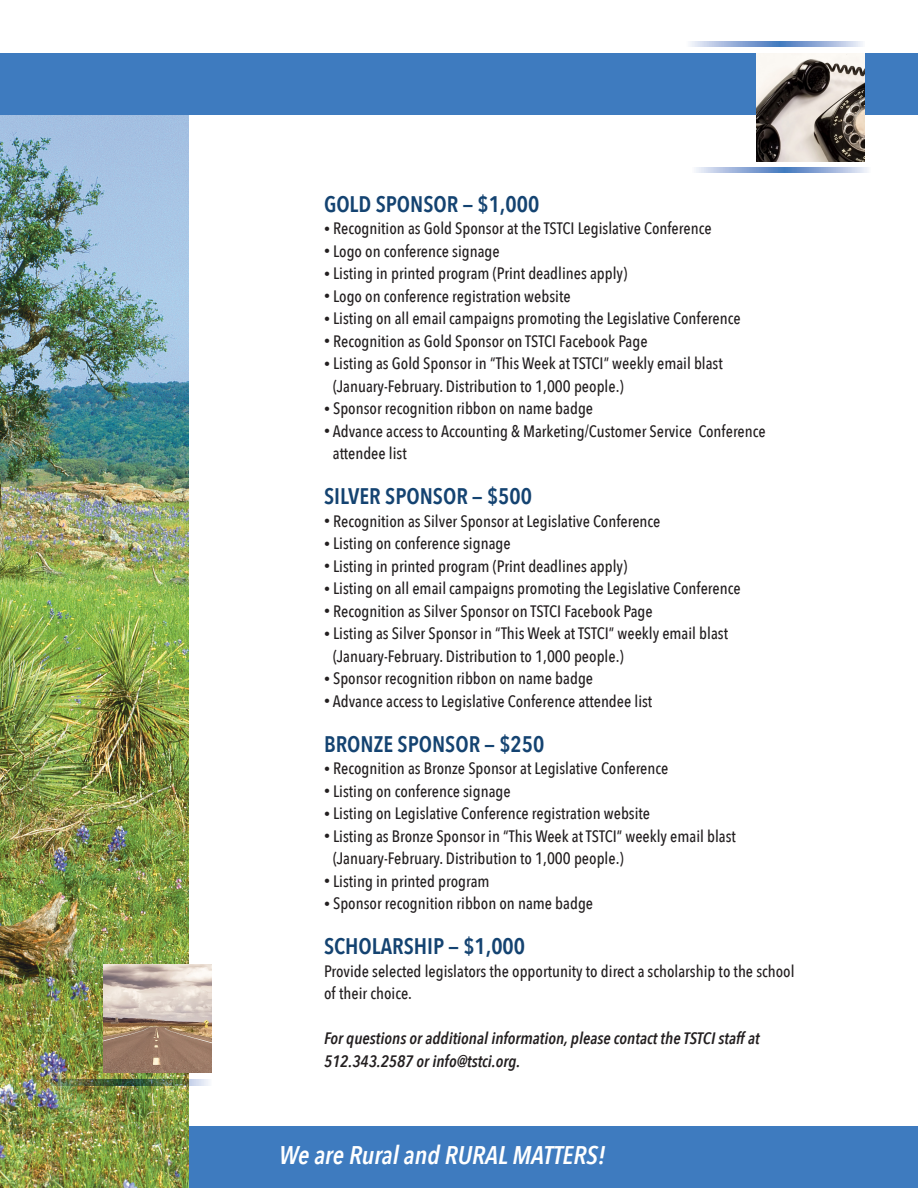
<style>
.page{position:relative;width:918px;height:1188px;background:#fff}
.page>*{position:absolute;margin:0;border:0;box-sizing:border-box;transform-origin:0 0}
.t1{font:italic 600 25.5px "Avenir Next Condensed";color:#fff}
.t2{font:600 22.5px "Avenir Next Condensed";color:#144371}
.t3{font:500 16.5px/22.5px "Avenir Next Condensed";color:#231f20}
.t4{font:italic 600 16.5px/22.5px "Avenir Next Condensed";color:#231f20}
.s1{font-size:12px}
</style>
<div class="page">
<img style="left:0;top:115px;width:189px;height:1073px">
<div style="left:0;top:53px;width:918px;height:62px;background:#3e7bbf"></div>
<svg style="left:32px;top:1080px;width:177px;height:5px"></svg>
<img style="left:104px;top:964px;width:108px;height:108px">
<svg style="left:695px;top:168px;width:173px;height:5px"></svg>
<svg style="left:690px;top:42px;width:173px;height:5px"></svg>
<img style="left:757px;top:53px;width:108px;height:108px">
<div style="left:189px;top:1127px;width:729px;height:61px;background:#3e7bbf"></div>
<p class="t2" style="left:324px;top:185px;width:217px">GOLD SPONSOR — $1,000</p>
<p class="t3" style="left:324px;top:217px;width:389px"><span class="s1">•</span> Recognition as Gold Sponsor at the TSTCI Legislative Conference</p>
<p class="t3" style="left:324px;top:240px;width:177px"><span class="s1">•</span> Logo on conference signage</p>
<p class="t3" style="left:324px;top:262px;width:305px"><span class="s1">•</span> Listing in printed program (Print deadlines apply)</p>
<p class="t3" style="left:324px;top:285px;width:248px"><span class="s1">•</span> Logo on conference registration website</p>
<p class="t3" style="left:324px;top:307px;width:418px"><span class="s1">•</span> Listing on all email campaigns promoting the Legislative Conference</p>
<p class="t3" style="left:324px;top:330px;width:325px"><span class="s1">•</span> Recognition as Gold Sponsor on TSTCI Facebook Page</p>
<p class="t3" style="left:333px;top:352px;width:391px;text-indent:-9px"><span class="s1">•</span> Listing as Gold Sponsor in “This Week at TSTCI” weekly email blast (January-February. Distribution to 1,000 people.)</p>
<p class="t3" style="left:324px;top:397px;width:271px"><span class="s1">•</span> Sponsor recognition ribbon on name badge</p>
<p class="t3" style="left:333px;top:420px;width:434px;text-indent:-9px"><span class="s1">•</span> Advance access to Accounting &amp; Marketing/Customer Service Conference attendee list</p>
<p class="t2" style="left:324px;top:477px;width:210px">SILVER SPONSOR — $500</p>
<p class="t3" style="left:324px;top:510px;width:338px"><span class="s1">•</span> Recognition as Silver Sponsor at Legislative Conference</p>
<p class="t3" style="left:324px;top:532px;width:188px"><span class="s1">•</span> Listing on conference signage</p>
<p class="t3" style="left:324px;top:555px;width:305px"><span class="s1">•</span> Listing in printed program (Print deadlines apply)</p>
<p class="t3" style="left:324px;top:577px;width:418px"><span class="s1">•</span> Listing on all email campaigns promoting the Legislative Conference</p>
<p class="t3" style="left:324px;top:600px;width:330px"><span class="s1">•</span> Recognition as Silver Sponsor on TSTCI Facebook Page</p>
<p class="t3" style="left:333px;top:622px;width:396px;text-indent:-9px"><span class="s1">•</span> Listing as Silver Sponsor in “This Week at TSTCI” weekly email blast (January-February. Distribution to 1,000 people.)</p>
<p class="t3" style="left:324px;top:667px;width:271px"><span class="s1">•</span> Sponsor recognition ribbon on name badge</p>
<p class="t3" style="left:324px;top:690px;width:330px"><span class="s1">•</span> Advance access to Legislative Conference attendee list</p>
<p class="t2" style="left:324px;top:725px;width:222px">BRONZE SPONSOR — $250</p>
<p class="t3" style="left:324px;top:757px;width:346px"><span class="s1">•</span> Recognition as Bronze Sponsor at Legislative Conference</p>
<p class="t3" style="left:324px;top:780px;width:188px"><span class="s1">•</span> Listing on conference signage</p>
<p class="t3" style="left:324px;top:802px;width:328px"><span class="s1">•</span> Listing on Legislative Conference registration website</p>
<p class="t3" style="left:333px;top:825px;width:404px;text-indent:-9px"><span class="s1">•</span> Listing as Bronze Sponsor in “This Week at TSTCI” weekly email blast (January-February. Distribution to 1,000 people.)</p>
<p class="t3" style="left:324px;top:870px;width:167px"><span class="s1">•</span> Listing in printed program</p>
<p class="t3" style="left:324px;top:892px;width:271px"><span class="s1">•</span> Sponsor recognition ribbon on name badge</p>
<p class="t2" style="left:324px;top:927px;width:203px">SCHOLARSHIP — $1,000</p>
<p class="t3" style="left:324px;top:960px;width:472px">Provide selected legislators the opportunity to direct a scholarship to the school of their choice.</p>
<p class="t4" style="left:324px;top:1027px;width:437px">For questions or additional information, please contact the TSTCI staff at<br>512.343.2587 or info@tstci.org.</p>
<p class="t1" style="left:279px;top:1140px;width:328px">We are Rural and RURAL MATTERS!</p>
</div>
